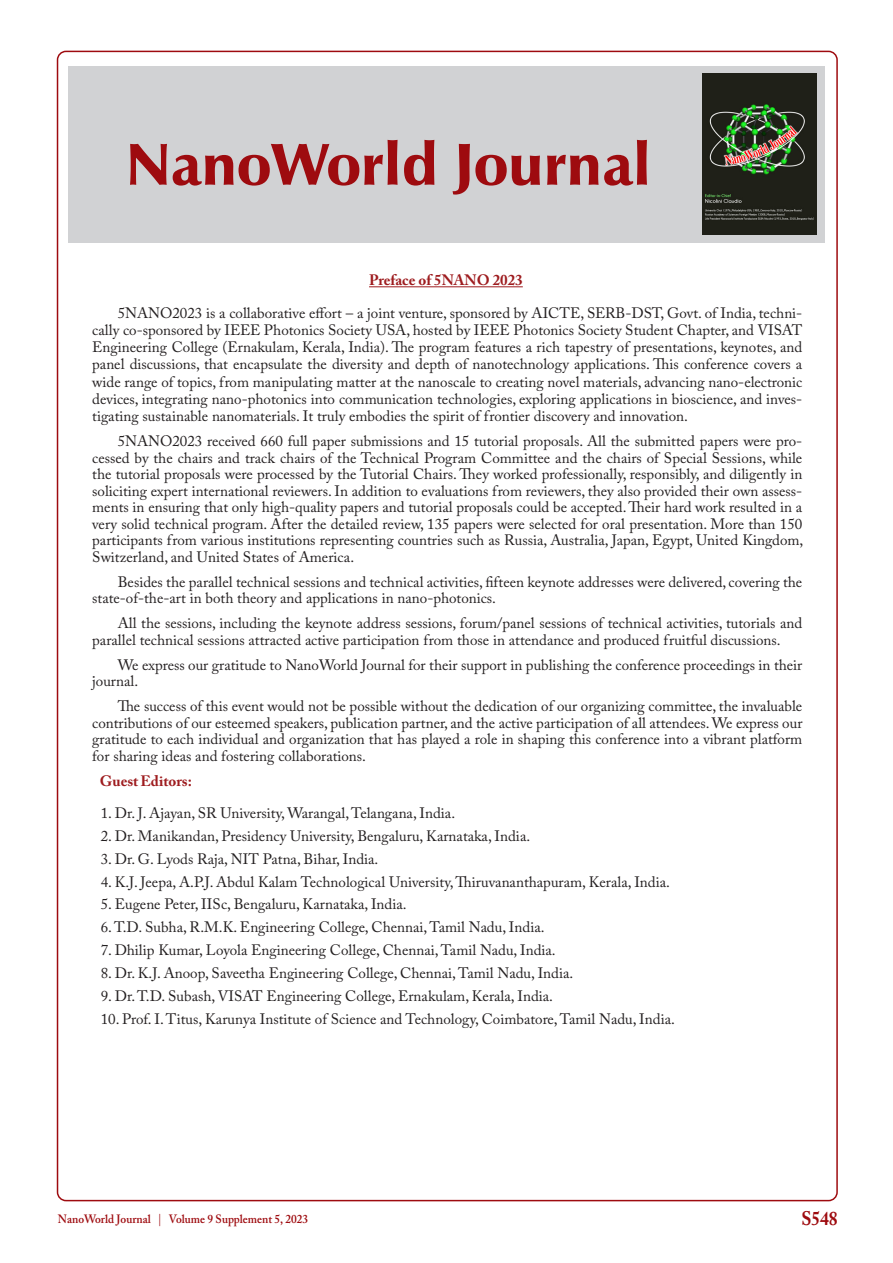
<style>
.page{position:relative;width:893px;height:1263px;background:#fff}
.page>*{position:absolute;margin:0;border:0;box-sizing:border-box;transform-origin:0 0}
.t1{font:900 60px "Zapf Humanist 601 BT";color:#9e0b0f}
.t2{font:700 19.5px "Adobe Caslon Pro";color:#9e0b0f;scale:.9 1}
.t3{font:15px/16.5px "Adobe Caslon Pro";color:#231f20;text-align:justify}
.heading_1{font:700 15px "Adobe Caslon Pro";color:#9e1c1f}
.t4{font:600 12px "Adobe Caslon Pro";color:#9e0b0f;scale:.95 1}
.s1{color:#ac2f33}
</style>
<div class="page">
<hr style="left:369px;top:286px;width:154px;height:1px;background:#9e1c1f">
<div style="left:68px;top:66px;width:757px;height:176px;background:#d1d2d4"></div>
<img style="left:702px;top:74px;width:114px;height:161px">
<p class="t1" style="left:126px;top:127px;width:526px">NanoWorld Journal</p>
<p class="heading_1" style="left:369px;top:271px;width:155px">Preface of 5NANO 2023</p>
<p class="t3" style="left:92px;top:304px;width:712px;line-height:17.2px;text-indent:26px">5NANO2023 is a collaborative effort – a joint venture, sponsored by AICTE, SERB-DST, Govt. of India, techni&shy;cally co-sponsored by IEEE Photonics Society USA, hosted by IEEE Photonics Society Student Chapter, and VISAT Engineering College (Ernakulam, Kerala, India). The program features a rich tapestry of presentations, keynotes, and panel discussions, that encapsulate the diversity and depth of nanotechnology applications. This conference covers a wide range of topics, from manipulating matter at the nanoscale to creating novel materials, advancing nano-electronic devices, integrating nano-photonics into communication technologies, exploring applications in bioscience, and inves&shy;tigating sustainable nanomaterials. It truly embodies the spirit of frontier discovery and innovation.</p>
<p class="t3" style="left:92px;top:433px;width:713px;text-indent:26px">5NANO2023 received 660 full paper submissions and 15 tutorial proposals. All the submitted papers were pro&shy;cessed by the chairs and track chairs of the Technical Program Committee and the chairs of Special Sessions, while the tutorial proposals were processed by the Tutorial Chairs. They worked professionally, responsibly, and diligently in soliciting expert international reviewers. In addition to evaluations from reviewers, they also provided their own assess&shy;ments in ensuring that only high-quality papers and tutorial proposals could be accepted. Their hard work resulted in a very solid technical program. After the detailed review, 135 papers were selected for oral presentation. More than 150 participants from various institutions representing countries such as Russia, Australia, Japan, Egypt, United Kingdom, Switzerland, and United States of America.</p>
<p class="t3" style="left:92px;top:573px;width:712px;text-indent:26px">Besides the parallel technical sessions and technical activities, fifteen keynote addresses were delivered, covering the state-of-the-art in both theory and applications in nano-photonics.</p>
<p class="t3" style="left:92px;top:615px;width:712px;text-indent:26px">All the sessions, including the keynote address sessions, forum/panel sessions of technical activities, tutorials and parallel technical sessions attracted active participation from those in attendance and produced fruitful discussions.</p>
<p class="t3" style="left:92px;top:656px;width:712px;text-indent:26px">We express our gratitude to NanoWorld Journal for their support in publishing the conference proceedings in their journal.</p>
<p class="t3" style="left:92px;top:698px;width:712px;text-indent:26px">The success of this event would not be possible without the dedication of our organizing committee, the invaluable contributions of our esteemed speakers, publication partner, and the active participation of all attendees. We express our gratitude to each individual and organization that has played a role in shaping this conference into a vibrant platform for sharing ideas and fostering collaborations.</p>
<p class="heading_1" style="left:100px;top:772px;width:94px">Guest Editors:</p>
<p class="t3" style="left:101px;top:804px;width:356px">1. Dr. J. Ajayan, SR University, Warangal, Telangana, India.</p>
<p class="t3" style="left:101px;top:827px;width:431px">2. Dr. Manikandan, Presidency University, Bengaluru, Karnataka, India.</p>
<p class="t3" style="left:101px;top:850px;width:279px">3. Dr. G. Lyods Raja, NIT Patna, Bihar, India.</p>
<p class="t3" style="left:101px;top:873px;width:571px">4. K.J. Jeepa, A.P.J. Abdul Kalam Technological University, Thiruvananthapuram, Kerala, India.</p>
<p class="t3" style="left:101px;top:896px;width:307px">5. Eugene Peter, IISc, Bengaluru, Karnataka, India.</p>
<p class="t3" style="left:101px;top:919px;width:445px">6. T.D. Subha, R.M.K. Engineering College, Chennai, Tamil Nadu, India.</p>
<p class="t3" style="left:101px;top:942px;width:457px">7. Dhilip Kumar, Loyola Engineering College, Chennai, Tamil Nadu, India.</p>
<p class="t3" style="left:101px;top:965px;width:474px">8. Dr. K.J. Anoop, Saveetha Engineering College, Chennai, Tamil Nadu, India.</p>
<p class="t3" style="left:101px;top:987px;width:454px">9. Dr. T.D. Subash, VISAT Engineering College, Ernakulam, Kerala, India.</p>
<p class="t3" style="left:101px;top:1010px;width:576px">10. Prof. I. Titus, Karunya Institute of Science and Technology, Coimbatore, Tamil Nadu, India.</p>
<p class="t4" style="left:58px;top:1212px;width:265px">NanoWorld Journal <span class="s1">|</span> Volume 9 Supplement 5, 2023</p>
<p class="t2" style="left:801px;top:1207px;width:42px">S548</p>
</div>
